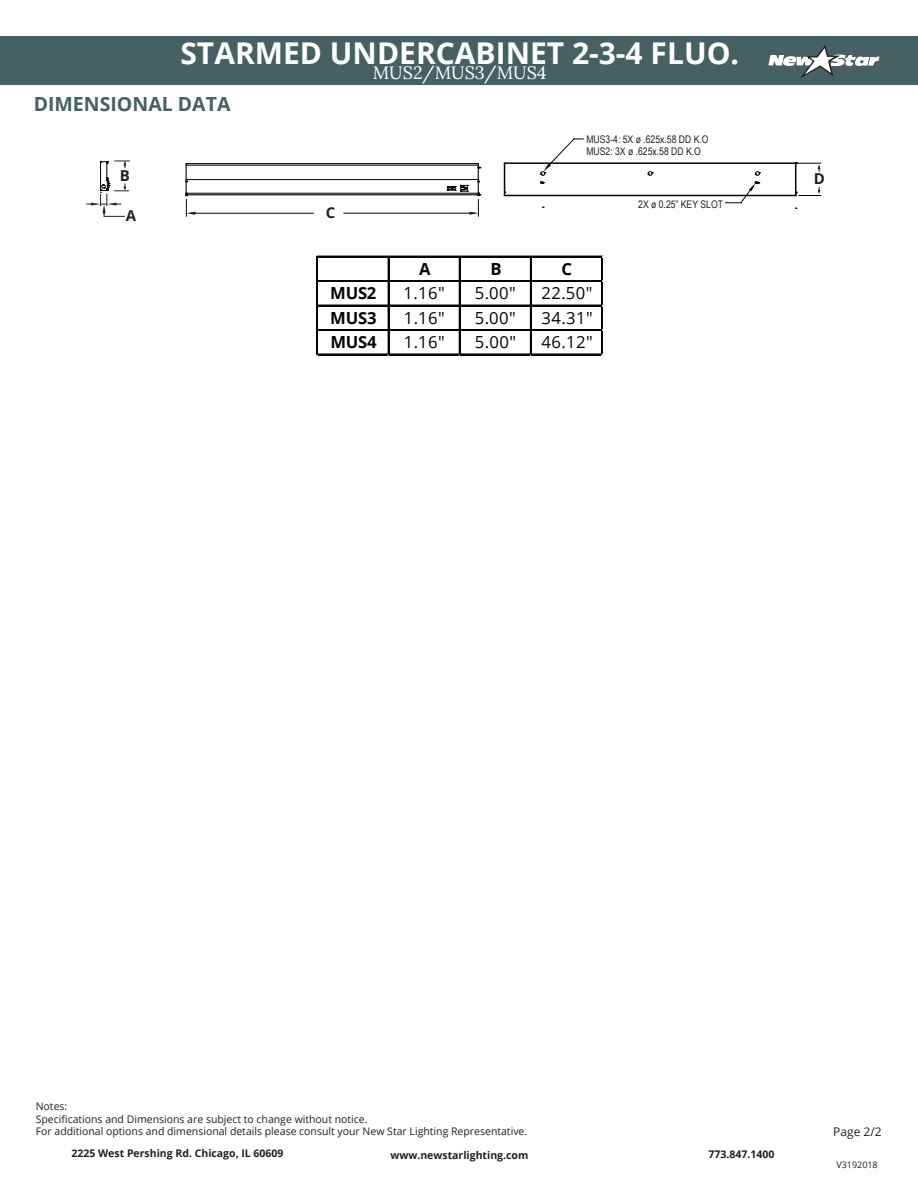
<style>
.page{position:relative;width:918px;height:1188px;background:#fff}
.page>*{position:absolute;margin:0;border:0;box-sizing:border-box;transform-origin:0 0}
.t1{font:700 30px "Open Sans";color:#fff}
.t2{font:700 19.5px "Open Sans";color:#466063}
.t3{font:18px "Lora";color:#fff}
.t4{font:16.65px "Open Sans";letter-spacing:.03em;color:#050504}
.t5{font:700 16.65px "Open Sans";letter-spacing:-.015em;color:#050504}
.t6{font:700 15px "Open Sans";color:#231f20}
.t7{font:12px "Open Sans";color:#231f20}
.t8{font:10.5px/12.6px "Open Sans";color:#231f20}
.t9{font:700 10.5px "Open Sans";color:#231f20}
.t10{font:10.5px/12.6px "Arial Narrow";color:#231f20}
.t11{font:9px "Open Sans";color:#231f20}
</style>
<div class="page">
<div style="left:0;top:36px;width:918px;height:49px;background:#466063"></div>
<svg style="left:768px;top:45px;width:111px;height:34px"></svg>
<svg style="left:86px;top:161px;width:44px;height:56px"></svg>
<hr style="left:478px;top:164px;width:1px;height:31px;background:#050504">
<hr style="left:186px;top:164px;width:1px;height:31px;background:#050504">
<hr style="left:186px;top:179px;width:292px;height:1px;background:#050504">
<hr style="left:186px;top:193px;width:292px;height:1px;background:#050504">
<hr style="left:186px;top:165px;width:292px;height:1px;background:#050504">
<hr style="left:186px;top:194px;width:292px;height:1px;background:#050504">
<hr style="left:186px;top:163px;width:292px;height:1px;background:#050504">
<hr style="left:190px;top:213px;width:123px;height:1px;background:#050504">
<svg style="left:186px;top:193px;width:9px;height:23px"></svg>
<hr style="left:344px;top:213px;width:131px;height:1px;background:#050504">
<svg style="left:447px;top:181px;width:34px;height:35px"></svg>
<hr style="left:505px;top:162px;width:291px;height:2px;background:#050504">
<svg style="left:648px;top:171px;width:5px;height:5px"></svg>
<svg style="left:755px;top:171px;width:5px;height:5px"></svg>
<hr style="left:795px;top:163px;width:1px;height:32px;background:#050504">
<hr style="left:504px;top:164px;width:1px;height:31px;background:#050504">
<hr style="left:505px;top:195px;width:291px;height:1px;background:#050504">
<svg style="left:725px;top:182px;width:35px;height:22px"></svg>
<svg style="left:796px;top:163px;width:25px;height:9px"></svg>
<svg style="left:796px;top:187px;width:25px;height:9px"></svg>
<svg style="left:540px;top:138px;width:43px;height:38px"></svg>
<hr style="left:318px;top:256px;width:285px;height:1px;background:#050504">
<hr style="left:318px;top:280px;width:285px;height:1px;background:#050504">
<hr style="left:318px;top:281px;width:285px;height:1px;background:#050504">
<hr style="left:318px;top:305px;width:285px;height:1px;background:#050504">
<hr style="left:318px;top:329px;width:285px;height:2px;background:#050504">
<hr style="left:317px;top:256px;width:1px;height:99px;background:#050504">
<hr style="left:388px;top:257px;width:1px;height:98px;background:#050504">
<hr style="left:459px;top:257px;width:1px;height:98px;background:#050504">
<hr style="left:530px;top:257px;width:1px;height:98px;background:#050504">
<hr style="left:318px;top:354px;width:285px;height:1px;background:#050504">
<hr style="left:601px;top:257px;width:1px;height:98px;background:#050504">
<hr style="left:602px;top:257px;width:1px;height:98px;background:#050504">
<h1 class="t1" style="left:180px;top:32px;width:560px">STARMED UNDERCABINET 2-3-4 FLUO.</h1>
<h3 class="t3" style="left:373px;top:59px;width:175px">MUS2/MUS3/MUS4</h3>
<h2 class="t2" style="left:34px;top:90px;width:198px">DIMENSIONAL DATA</h2>
<h3 class="t6" style="left:120px;top:165px;width:12px">B</h3>
<h3 class="t6" style="left:126px;top:205px;width:12px">A</h3>
<h3 class="t6" style="left:326px;top:202px;width:11px">C</h3>
<p class="t10" style="left:586px;top:132px;width:124px">MUS3-4: 5X ø .625x.58 DD K.O<br>MUS2: 3X ø .625x.58 DD K.O</p>
<p class="t10" style="left:638px;top:197px;width:86px">2X ø 0.25” KEY SLOT</p>
<h3 class="t5" style="left:419px;top:257px;width:13px">A</h3>
<h3 class="t5" style="left:490px;top:257px;width:13px">B</h3>
<h3 class="t5" style="left:562px;top:257px;width:12px">C</h3>
<h3 class="t5" style="left:330px;top:282px;width:48px">MUS2</h3>
<h3 class="t4" style="left:404px;top:282px;width:43px">1.16"</h3>
<h3 class="t4" style="left:475px;top:282px;width:43px">5.00"</h3>
<h3 class="t4" style="left:542px;top:282px;width:53px">22.50"</h3>
<h3 class="t5" style="left:330px;top:306px;width:48px">MUS3</h3>
<h3 class="t4" style="left:404px;top:306px;width:43px">1.16"</h3>
<h3 class="t4" style="left:475px;top:306px;width:43px">5.00"</h3>
<h3 class="t4" style="left:542px;top:306px;width:53px">34.31"</h3>
<h3 class="t5" style="left:330px;top:331px;width:48px">MUS4</h3>
<h3 class="t4" style="left:404px;top:331px;width:43px">1.16"</h3>
<h3 class="t4" style="left:475px;top:331px;width:43px">5.00"</h3>
<h3 class="t4" style="left:542px;top:331px;width:53px">46.12"</h3>
<h3 class="t6" style="left:814px;top:168px;width:13px">D</h3>
<p class="t8" style="left:36px;top:1100px;width:493px">Notes:<br>Specifications and Dimensions are subject to change without notice.<br>For additional options and dimensional details please consult your New Star Lighting Representative.</p>
<p class="t9" style="left:71px;top:1146px;width:214px">2225 West Pershing Rd. Chicago, IL 60609</p>
<p class="t9" style="left:390px;top:1148px;width:139px">www.newstarlighting.com</p>
<p class="t9" style="left:709px;top:1147px;width:67px">773.847.1400</p>
<p class="t7" style="left:833px;top:1123px;width:50px">Page 2/2</p>
<p class="t11" style="left:836px;top:1158px;width:43px">V3192018</p>
</div>
